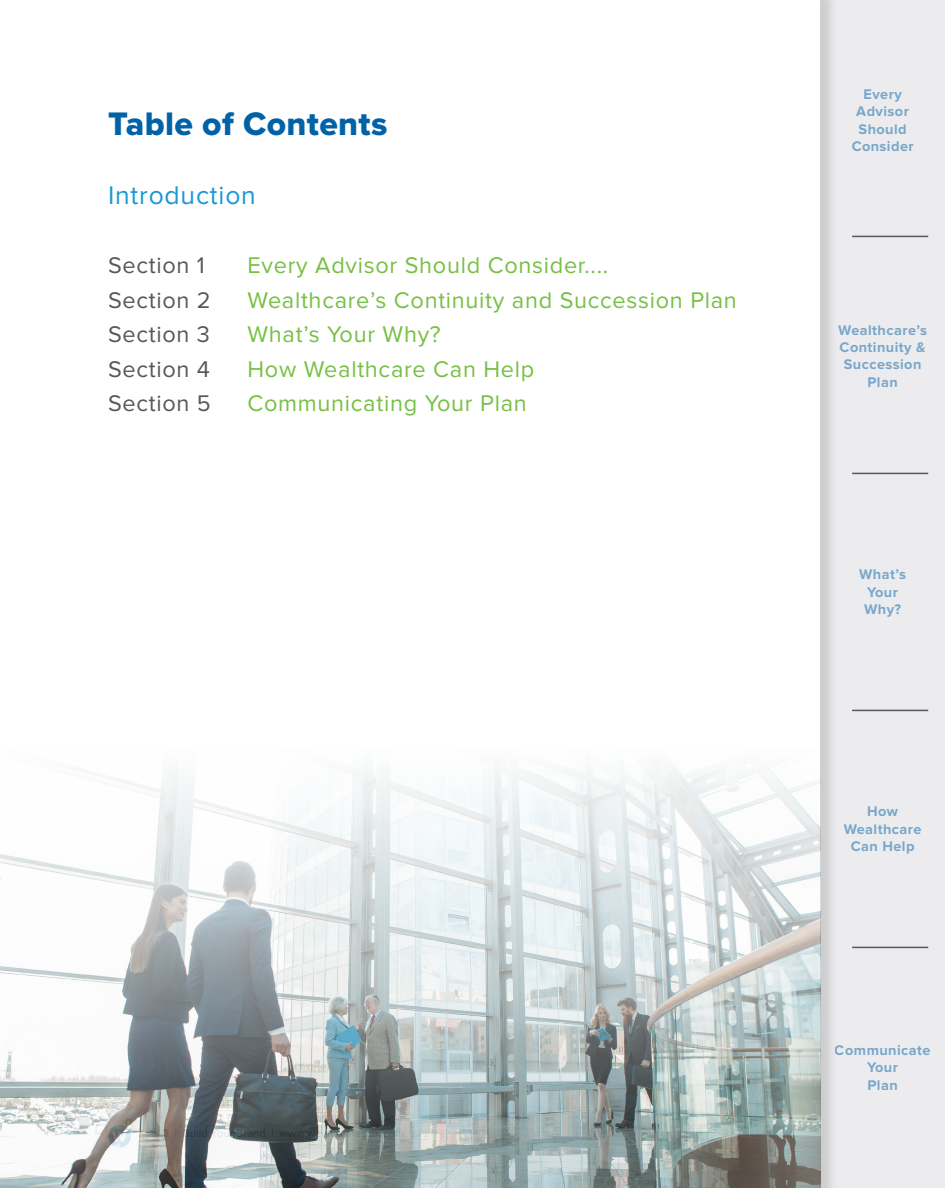
<style>
.page{position:relative;width:945px;height:1188px;background:#ececee}
.page>*{position:absolute;margin:0;border:0;box-sizing:border-box;transform-origin:0 0}
.Callout_Content{font:33.75px "Proxima Nova Extrabld";letter-spacing:.01em;color:#0162a7}
.t1{font:26.55px "Proxima Nova";letter-spacing:.03em;color:#1a98d6}
.t2{font:23.55px "Proxima Nova";letter-spacing:.03em;color:#76c043}
.t3{font:23.55px "Proxima Nova";letter-spacing:.03em;color:#57585a}
.t4{font:700 14.55px/17.4px "Proxima Nova";letter-spacing:.03em;color:#0162a7;text-align:center}
</style>
<div class="page">
<div style="left:0;top:0;width:838px;height:1188px;background:#231f20;opacity:.15"></div>
<div style="left:0;top:0;width:820px;height:1188px;background:#fff"></div>
<img style="left:0;top:768px;width:820px;height:420px">
<hr style="left:852px;top:947px;width:76px;height:1px;background:#57585a">
<hr style="left:852px;top:710px;width:76px;height:1px;background:#57585a">
<hr style="left:852px;top:473px;width:76px;height:1px;background:#57585a">
<hr style="left:852px;top:236px;width:76px;height:1px;background:#57585a">
<p class="Callout_Content" style="left:108px;top:98px;width:281px">Table of Contents</p>
<p class="t1" style="left:108px;top:183px;width:149px">Introduction</p>
<p class="t3" style="left:108px;top:254px;width:98px">Section 1</p>
<p class="t2" style="left:247px;top:254px;width:362px">Every Advisor Should Consider....</p>
<p class="t3" style="left:108px;top:289px;width:104px">Section 2</p>
<p class="t2" style="left:247px;top:289px;width:491px">Wealthcare’s Continuity and Succession Plan</p>
<p class="t3" style="left:108px;top:323px;width:104px">Section 3</p>
<p class="t2" style="left:247px;top:323px;width:195px">What’s Your Why?</p>
<p class="t3" style="left:108px;top:358px;width:104px">Section 4</p>
<p class="t2" style="left:247px;top:358px;width:288px">How Wealthcare Can Help</p>
<p class="t3" style="left:108px;top:392px;width:104px">Section 5</p>
<p class="t2" style="left:247px;top:392px;width:281px">Communicating Your Plan</p>
<p class="t4" style="left:852px;top:86px;width:64px">Every<br>Advisor<br>Should<br>Consider</p>
<p class="t4" style="left:838px;top:322px;width:90px">Wealthcare’s<br>Continuity &amp;<br>Succession<br>Plan</p>
<p class="t4" style="left:859px;top:567px;width:48px">What’s<br>Your<br>Why?</p>
<p class="t4" style="left:844px;top:804px;width:79px">How<br>Wealthcare<br>Can Help</p>
<p class="t4" style="left:835px;top:1042px;width:97px">Communicate<br>Your<br>Plan</p>
</div>
